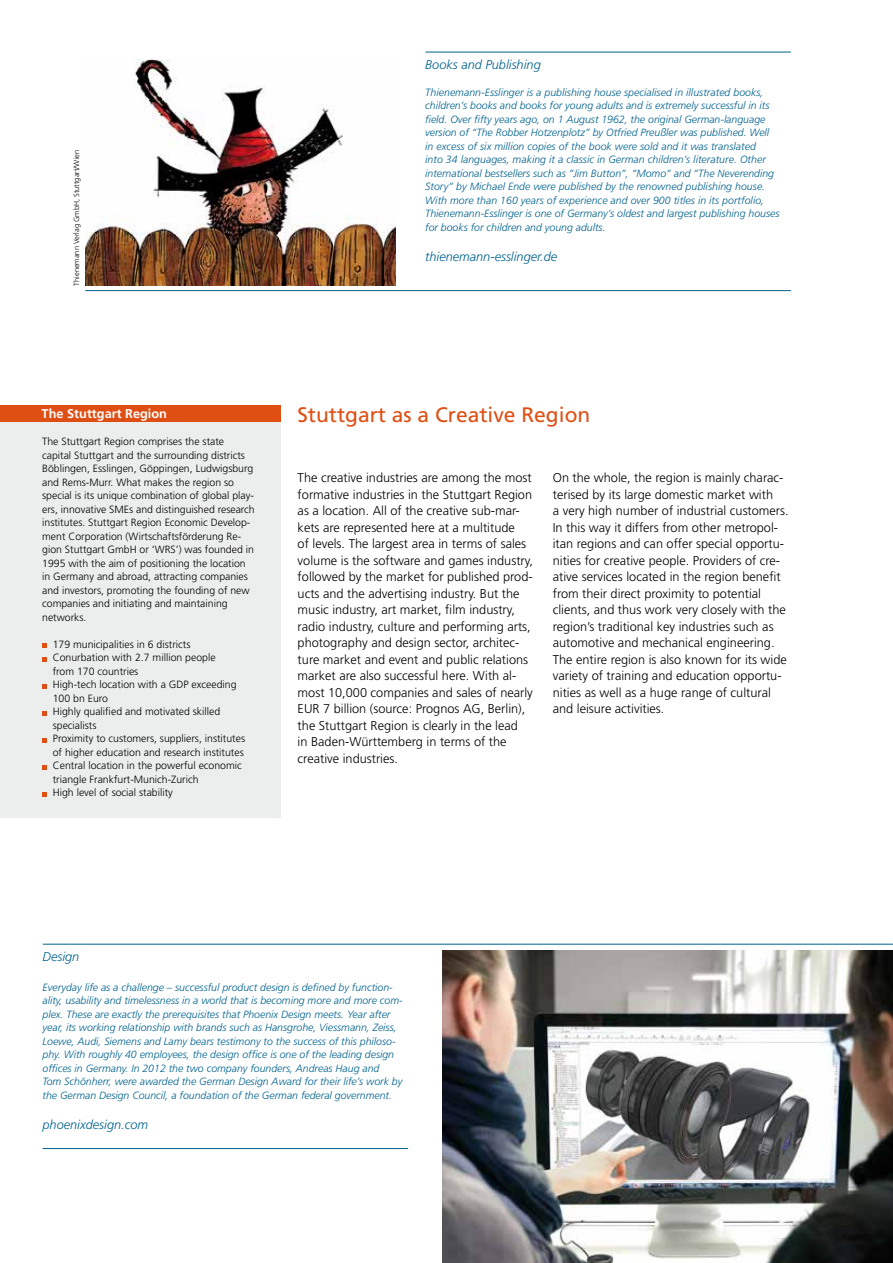
<style>
.page{position:relative;width:893px;height:1263px;background:#fff}
.page>*{position:absolute;margin:0;border:0;box-sizing:border-box;transform-origin:0 0}
.t1{font:21px "Frutiger";color:#df4f13}
.t2{font:300 12.75px/16.5px "Frutiger";color:#000}
.t3{font:italic 300 12.75px "Frutiger";color:#00628d}
.t4{font:700 12.75px "Frutiger";color:#fff}
.t5{font:italic 300 10.5px/13.5px "Frutiger";color:#00628d}
.t6{font:300 10.5px/13.5px "Frutiger";color:#000}
.t7{font:300 7.5px "Frutiger";color:#000}
</style>
<div class="page">
<div style="left:0;top:406px;width:280px;height:412px;background:#eceded"></div>
<div style="left:0;top:406px;width:280px;height:16px;background:#df4f13"></div>
<svg style="left:42px;top:643px;width:5px;height:5px"></svg>
<svg style="left:42px;top:657px;width:5px;height:4px"></svg>
<svg style="left:42px;top:684px;width:5px;height:4px"></svg>
<svg style="left:42px;top:711px;width:5px;height:4px"></svg>
<svg style="left:42px;top:738px;width:5px;height:4px"></svg>
<svg style="left:42px;top:765px;width:5px;height:4px"></svg>
<svg style="left:42px;top:792px;width:5px;height:4px"></svg>
<img style="left:442px;top:950px;width:451px;height:313px">
<hr style="left:43px;top:944px;width:850px;height:1px;background:#00628d">
<hr style="left:43px;top:1148px;width:365px;height:1px;background:#00628d">
<img style="left:85px;top:59px;width:311px;height:227px">
<hr style="left:425px;top:52px;width:366px;height:1px;background:#00628d">
<hr style="left:85px;top:290px;width:706px;height:1px;background:#00628d">
<p class="t7" style="left:72px;top:286px;width:138px;rotate:-90deg">Thienemann Verlag GmbH, Stuttgart/Wien</p>
<p class="t3" style="left:425px;top:57px;width:117px">Books and Publishing</p>
<p class="t5" style="left:425px;top:85px;width:356px">Thienemann-Esslinger is a publishing house specialised in illustrated books, children’s books and books for young adults and is extremely successful in its field. Over fifty years ago, on 1 August 1962, the original German-language version of “The Robber Hotzenplotz” by Otfried Preußler was published. Well in excess of six million copies of the book were sold and it was translated<br>into 34 languages, making it a classic in German children’s literature. Other international bestsellers such as “Jim Button”, “Momo“ and “The Neverending Story” by Michael Ende were published by the renowned publishing house.<br>With more than 160 years of experience and over 900 titles in its portfolio, Thienemann-Esslinger is one of Germany’s oldest and largest publishing houses for books for children and young adults.</p>
<p class="t3" style="left:425px;top:249px;width:134px">thienemann-esslinger.de</p>
<p class="t4" style="left:42px;top:406px;width:127px">The Stuttgart Region</p>
<p class="t6" style="left:42px;top:435px;width:214px">The Stuttgart Region comprises the state capital Stuttgart and the surrounding districts Böblingen, Esslingen, Göppingen, Ludwigsburg and Rems-Murr. What makes the region so special is its unique combination of global play&shy;ers, innovative SMEs and distinguished research institutes. Stuttgart Region Economic Develop&shy;ment Corporation (Wirtschaftsförderung Re&shy;gion Stuttgart GmbH or ‘WRS’) was founded in 1995 with the aim of positioning the location in Germany and abroad, attracting companies and investors, promoting the founding of new companies and initiating and maintaining networks.</p>
<p class="t6" style="left:53px;top:638px;width:194px">179 municipalities in 6 districts Conurbation with 2.7 million people<br>from 170 countries<br>High-tech location with a GDP exceeding 100 bn Euro<br>Highly qualified and motivated skilled specialists<br>Proximity to customers, suppliers, institutes of higher education and research institutes Central location in the powerful economic triangle Frankfurt-Munich-Zurich<br>High level of social stability</p>
<h1 class="t1" style="left:297px;top:402px;width:294px">Stuttgart as a Creative Region</h1>
<p class="t2" style="left:298px;top:470px;width:237px">The creative industries are among the most formative industries in the Stuttgart Region as a location. All of the creative sub-mar&shy;kets are represented here at a multitude<br>of levels. The largest area in terms of sales volume is the software and games industry, followed by the market for published prod&shy;ucts and the advertising industry. But the music industry, art market, film industry, radio industry, culture and performing arts, photography and design sector, architec&shy;ture market and event and public relations market are also successful here. With al&shy;most 10,000 companies and sales of nearly EUR 7 billion (source: Prognos AG, Berlin), the Stuttgart Region is clearly in the lead<br>in Baden-Württemberg in terms of the creative industries.</p>
<p class="t2" style="left:553px;top:470px;width:237px">On the whole, the region is mainly charac&shy;terised by its large domestic market with<br>a very high number of industrial customers.<br>In this way it differs from other metropol&shy;itan regions and can offer special opportu&shy;nities for creative people. Providers of cre&shy;ative services located in the region benefit from their direct proximity to potential clients, and thus work very closely with the region’s traditional key industries such as automotive and mechanical engineering.<br>The entire region is also known for its wide variety of training and education opportu&shy;nities as well as a huge range of cultural and leisure activities.</p>
<p class="t3" style="left:43px;top:949px;width:38px">Design</p>
<p class="t5" style="left:43px;top:980px;width:362px">Everyday life as a challenge – successful product design is defined by function&shy;ality, usability and timelessness in a world that is becoming more and more com&shy;plex. These are exactly the prerequisites that Phoenix Design meets. Year after year, its working relationship with brands such as Hansgrohe, Viessmann, Zeiss, Loewe, Audi, Siemens and Lamy bears testimony to the success of this philoso&shy;phy. With roughly 40 employees, the design office is one of the leading design offices in Germany. In 2012 the two company founders, Andreas Haug and<br>Tom Schönherr, were awarded the German Design Award for their life’s work by the German Design Council, a foundation of the German federal government.</p>
<p class="t3" style="left:43px;top:1117px;width:107px">phoenixdesign.com</p>
</div>
